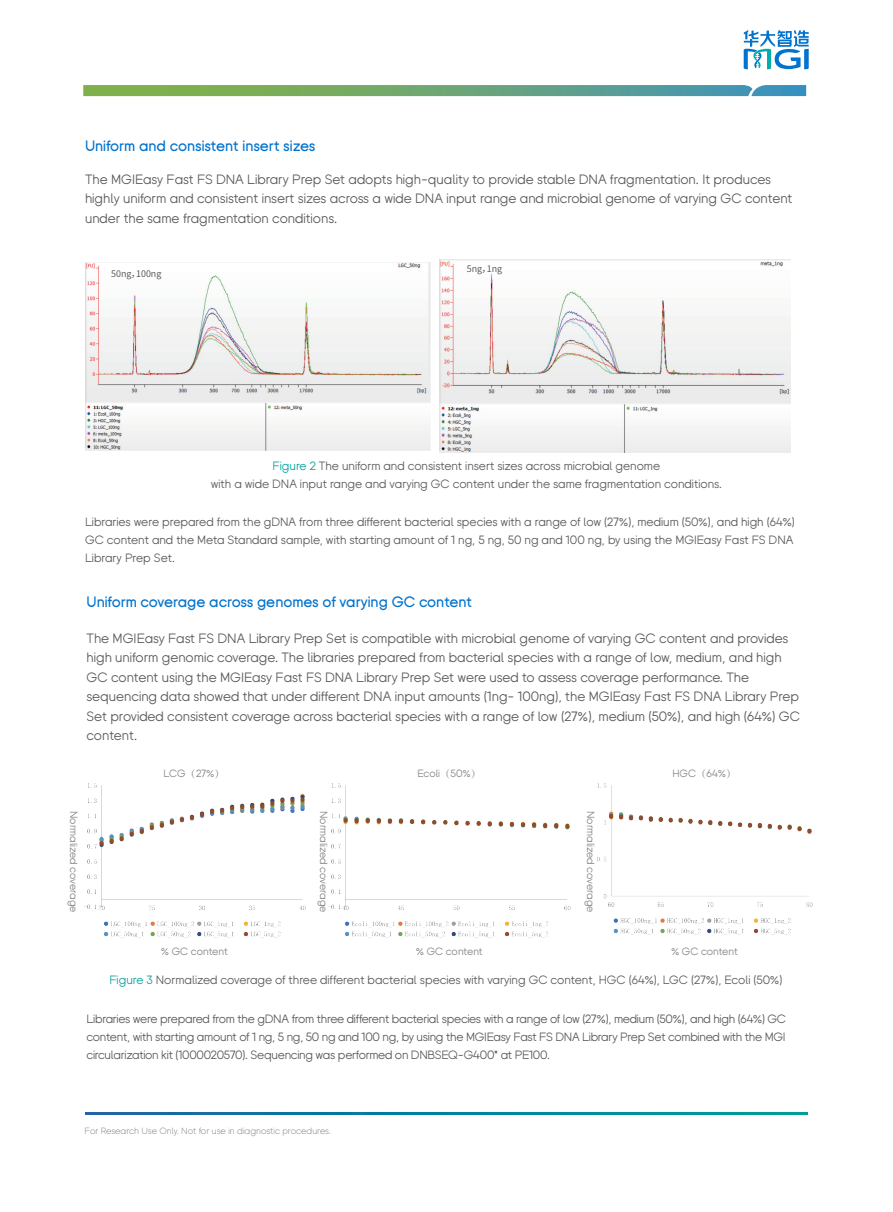
<style>
.page{position:relative;width:893px;height:1212px;background:#fff}
.page>*{position:absolute;margin:0;border:0;box-sizing:border-box;transform-origin:0 0}
.t1{font:500 15px "BGI";color:#0073ce}
.t2{font:13.5px/19.5px "BGI";color:#57585a}
.t3{font:12px/18px "BGI";color:#57585a;text-align:justify}
.t4{font:12px/18px "BGI";color:#595a5b;text-align:center}
.t5{font:10.5px "BGI";color:#808285}
.t6{font:300 9px "BGI";color:#808285}
.t7{font:9px "Source Han Sans CN";color:#4b4c4d}
.s1{color:#00a19c}
.s2{font-family:"Adobe Song Std";font-weight:300}
</style>
<div class="page">
<svg style="left:85px;top:1112px;width:723px;height:3px"></svg>
<svg style="left:83px;top:85px;width:723px;height:11px"></svg>
<svg style="left:744px;top:30px;width:65px;height:39px"></svg>
<img style="left:85px;top:262px;width:345px;height:189px">
<img style="left:439px;top:259px;width:351px;height:194px">
<img style="left:328px;top:783px;width:243px;height:155px">
<div style="left:394px;top:756px;width:125px;height:28px;background:#fff"></div>
<img style="left:597px;top:783px;width:216px;height:152px">
<div style="left:660px;top:756px;width:102px;height:28px;background:#fff"></div>
<img style="left:84px;top:783px;width:222px;height:155px">
<p class="t1" style="left:85px;top:139px;width:232px">Uniform and consistent insert sizes</p>
<p class="t2" style="left:85px;top:170px;width:709px">The MGIEasy Fast FS DNA Library Prep Set adopts high-quality to provide stable DNA fragmentation. It produces highly uniform and consistent insert sizes across a wide DNA input range and microbial genome of varying GC content under the same fragmentation conditions.</p>
<p class="t7" style="left:111px;top:269px;width:52px">50ng，100ng</p>
<p class="t7" style="left:467px;top:263px;width:37px">5ng，1ng</p>
<p class="t4" style="left:211px;top:458px;width:513px"><span class="s1">Figure 2</span> The uniform and consistent insert sizes across microbial genome<br>with a wide DNA input range and varying GC content under the same fragmentation conditions.</p>
<p class="t3" style="left:85px;top:514px;width:711px;text-align:left">Libraries were prepared from the gDNA from three different bacterial species with a range of low (27%), medium (50%), and high (64%)<br>GC content and the Meta Standard sample, with starting amount of 1 ng, 5 ng, 50 ng and 100 ng, by using the MGIEasy Fast FS DNA<br>Library Prep Set.</p>
<p class="t1" style="left:87px;top:595px;width:387px">Uniform coverage across genomes of varying GC content</p>
<p class="t2" style="left:87px;top:629px;width:715px">The MGIEasy Fast FS DNA Library Prep Set is compatible with microbial genome of varying GC content and provides high uniform genomic coverage. The libraries prepared from bacterial species with a range of low, medium, and high GC content using the MGIEasy Fast FS DNA Library Prep Set were used to assess coverage performance. The sequencing data showed that under different DNA input amounts (1ng- 100ng), the MGIEasy Fast FS DNA Library Prep Set provided consistent coverage across bacterial species with a range of low (27%), medium (50%), and high (64%) GC content.</p>
<p class="t5" style="left:164px;top:768px;width:63px">LCG<span class="s2">（</span>27%<span class="s2">）</span></p>
<p class="t5" style="left:417px;top:768px;width:65px">Ecoli<span class="s2">（</span>50%<span class="s2">）</span></p>
<p class="t5" style="left:672px;top:768px;width:66px">HGC<span class="s2">（</span>64%<span class="s2">）</span></p>
<p class="t5" style="left:79px;top:811px;width:103px;rotate:90deg">Normalized coverage</p>
<p class="t5" style="left:329px;top:811px;width:103px;rotate:90deg">Normalized coverage</p>
<p class="t5" style="left:596px;top:811px;width:103px;rotate:90deg">Normalized coverage</p>
<p class="t5" style="left:161px;top:946px;width:68px">% GC content</p>
<p class="t5" style="left:416px;top:946px;width:68px">% GC content</p>
<p class="t5" style="left:671px;top:946px;width:68px">% GC content</p>
<p class="t4" style="left:109px;top:971px;width:674px"><span class="s1">Figure 3</span> Normalized coverage of three different bacterial species with varying GC content, HGC (64%), LGC (27%), Ecoli (50%)</p>
<p class="t3" style="left:87px;top:1011px;width:701px">Libraries were prepared from the gDNA from three different bacterial species with a range of low (27%), medium (50%), and high (64%) GC content, with starting amount of 1 ng, 5 ng, 50 ng and 100 ng, by using the MGIEasy Fast FS DNA Library Prep Set combined with the MGI circularization kit (1000020570). Sequencing was performed on DNBSEQ-G400* at PE100.</p>
<p class="t6" style="left:85px;top:1125px;width:248px">For Research Use Only. Not for use in diagnostic procedures.</p>
</div>
